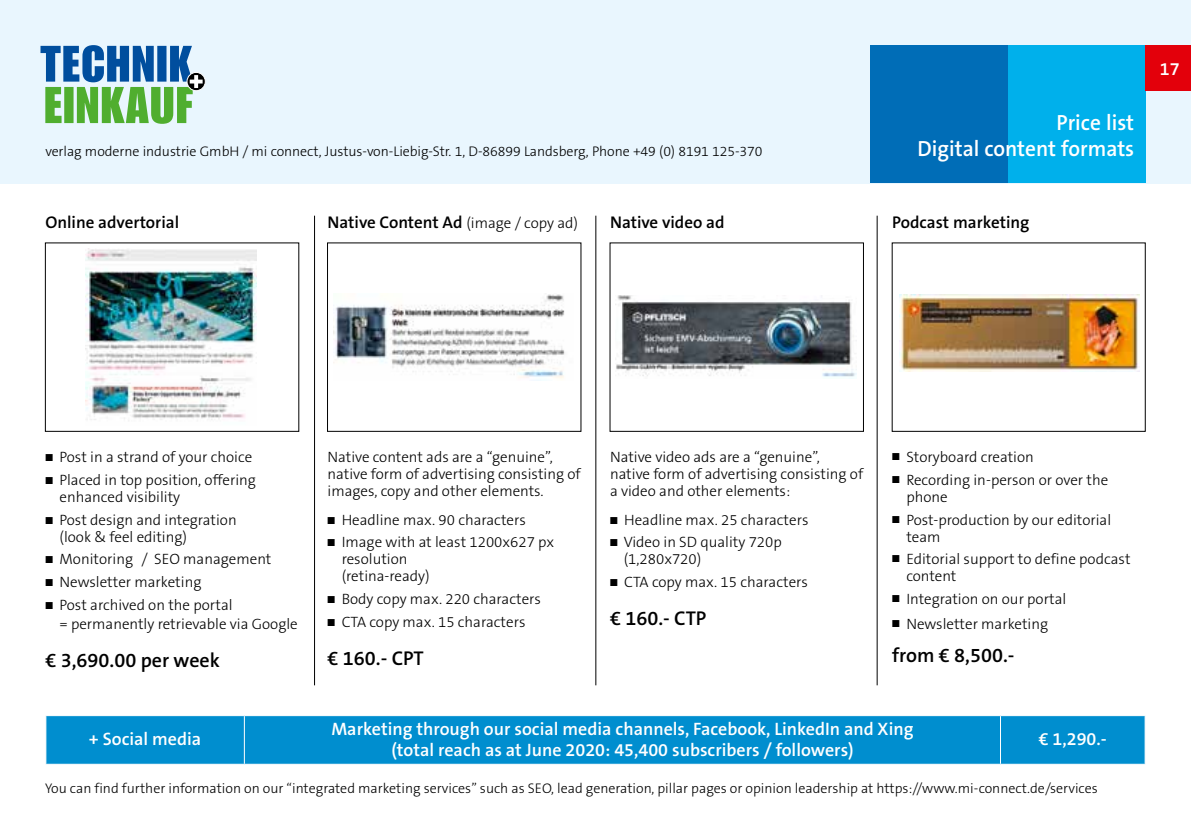
<style>
.page{position:relative;width:1191px;height:840px;background:#fff}
.page>*{position:absolute;margin:0;border:0;box-sizing:border-box;transform-origin:0 0}
.t1{font:600 22px/26px "The Sans Os F";color:#fff;text-align:right}
.t2{font:600 20px "The Sans Os F";color:#000}
.t3{font:600 18px/21.6px "The Sans Os F";color:#fff;text-align:center}
.t4{font:600 17px "The Sans Os F";color:#000}
.t5{font:300 15px/17px "The Sans Os F";color:#000}
.t6{font:300 14px "The Sans Os F";color:#000}
.s1{font-weight:300;font-size:15px}
</style>
<div class="page">
<div style="left:0;top:0;width:1191px;height:183px;background:#e9f6fe"></div>
<div style="left:1008px;top:45px;width:137px;height:138px;background:#00b0eb"></div>
<div style="left:870px;top:45px;width:138px;height:138px;background:#006db7"></div>
<div style="left:1145px;top:45px;width:46px;height:46px;background:#e3000b"></div>
<div style="left:187px;top:72px;width:18px;height:19px;border:1px solid #fff;border-radius:50%"></div>
<svg style="left:40px;top:45px;width:163px;height:79px"></svg>
<img style="left:85px;top:248px;width:172px;height:173px">
<img style="left:333px;top:294px;width:232px;height:86px">
<img style="left:615px;top:295px;width:241px;height:83px">
<img style="left:899px;top:294px;width:240px;height:77px">
<hr style="left:314px;top:215px;width:1px;height:470px;background:#000">
<hr style="left:595px;top:215px;width:1px;height:470px;background:#000">
<hr style="left:876px;top:215px;width:1px;height:470px;background:#000">
<div style="left:46px;top:715px;width:1098px;height:48px;background:#008ecf"></div>
<hr style="left:244px;top:715px;width:1px;height:48px;background:#fff">
<hr style="left:1000px;top:715px;width:1px;height:48px;background:#fff">
<p class="t6" style="left:45px;top:142px;width:718px">verlag moderne industrie GmbH / mi connect, Justus-von-Liebig-Str. 1, D-86899 Landsberg, Phone +49 (0) 8191 125-370</p>
<h1 class="t1" style="left:917px;top:110px;width:218px">Price list<br>Digital content formats</h1>
<p class="t4" style="left:45px;top:211px;width:135px">Online advertorial</p>
<p class="t4" style="left:327px;top:211px;width:252px">Native Content Ad <span class="s1">(image / copy ad)</span></p>
<p class="t4" style="left:610px;top:211px;width:116px">Native video ad</p>
<p class="t4" style="left:892px;top:211px;width:139px">Podcast marketing</p>
<p class="t3" style="left:1159px;top:58px;width:21px">17</p>
<p class="t5" style="left:45px;top:448px;width:208px">■ Post in a strand of your choice</p>
<p class="t5" style="left:60px;top:471px;width:198px;text-indent:-14px">■ Placed in top position, offering enhanced visibility</p>
<p class="t5" style="left:60px;top:511px;width:179px;text-indent:-14px">■ Post design and integration (look &amp; feel editing)</p>
<p class="t5" style="left:45px;top:550px;width:227px">■ Monitoring / SEO management</p>
<p class="t5" style="left:45px;top:573px;width:157px">■ Newsletter marketing</p>
<p class="t5" style="left:60px;top:595px;width:240px;line-height:19px;text-indent:-14px">■ Post archived on the portal<br>= permanently retrievable via Google</p>
<h2 class="t2" style="left:45px;top:647px;width:176px">€ 3,690.00 per week</h2>
<p class="t5" style="left:327px;top:448px;width:255px">Native content ads are a “genuine”, native form of advertising consisting of images, copy and other elements.</p>
<p class="t5" style="left:327px;top:511px;width:200px">■ Headline max. 90 characters</p>
<p class="t5" style="left:342px;top:533px;width:214px;text-indent:-14px">■ Image with at least 1200x627 px resolution<br>(retina-ready)</p>
<p class="t5" style="left:327px;top:590px;width:215px">■ Body copy max. 220 characters</p>
<p class="t5" style="left:327px;top:613px;width:199px">■ CTA copy max. 15 characters</p>
<h2 class="t2" style="left:327px;top:645px;width:98px">€ 160.- CPT</h2>
<p class="t5" style="left:610px;top:448px;width:255px">Native video ads are a “genuine”, native form of advertising consisting of a video and other elements:</p>
<p class="t5" style="left:610px;top:511px;width:200px">■ Headline max. 25 characters</p>
<p class="t5" style="left:623px;top:533px;width:160px;text-indent:-14px">■ Video in SD quality 720p (1,280x720)</p>
<p class="t5" style="left:610px;top:573px;width:199px">■ CTA copy max. 15 characters</p>
<h2 class="t2" style="left:610px;top:605px;width:98px">€ 160.- CTP</h2>
<p class="t5" style="left:892px;top:448px;width:143px">■ Storyboard creation</p>
<p class="t5" style="left:906px;top:471px;width:203px;text-indent:-14px">■ Recording in-person or over the phone</p>
<p class="t5" style="left:906px;top:511px;width:206px;text-indent:-14px">■ Post-production by our editorial team</p>
<p class="t5" style="left:906px;top:550px;width:226px;text-indent:-14px">■ Editorial support to define podcast content</p>
<p class="t5" style="left:892px;top:590px;width:176px">■ Integration on our portal</p>
<p class="t5" style="left:892px;top:615px;width:157px">■ Newsletter marketing</p>
<h2 class="t2" style="left:892px;top:642px;width:124px">from € 8,500.-</h2>
<p class="t3" style="left:89px;top:728px;width:114px">+ Social media</p>
<p class="t3" style="left:331px;top:717px;width:583px">Marketing through our social media channels, Facebook, LinkedIn and Xing (total reach as at June 2020: 45,400 subscribers / followers)</p>
<p class="t3" style="left:1038px;top:728px;width:70px">€ 1,290.-</p>
<p class="t6" style="left:45px;top:779px;width:1054px">You can find further information on our “integrated marketing services” such as SEO, lead generation, pillar pages or opinion leadership at https://www.mi-connect.de/services</p>
</div>
